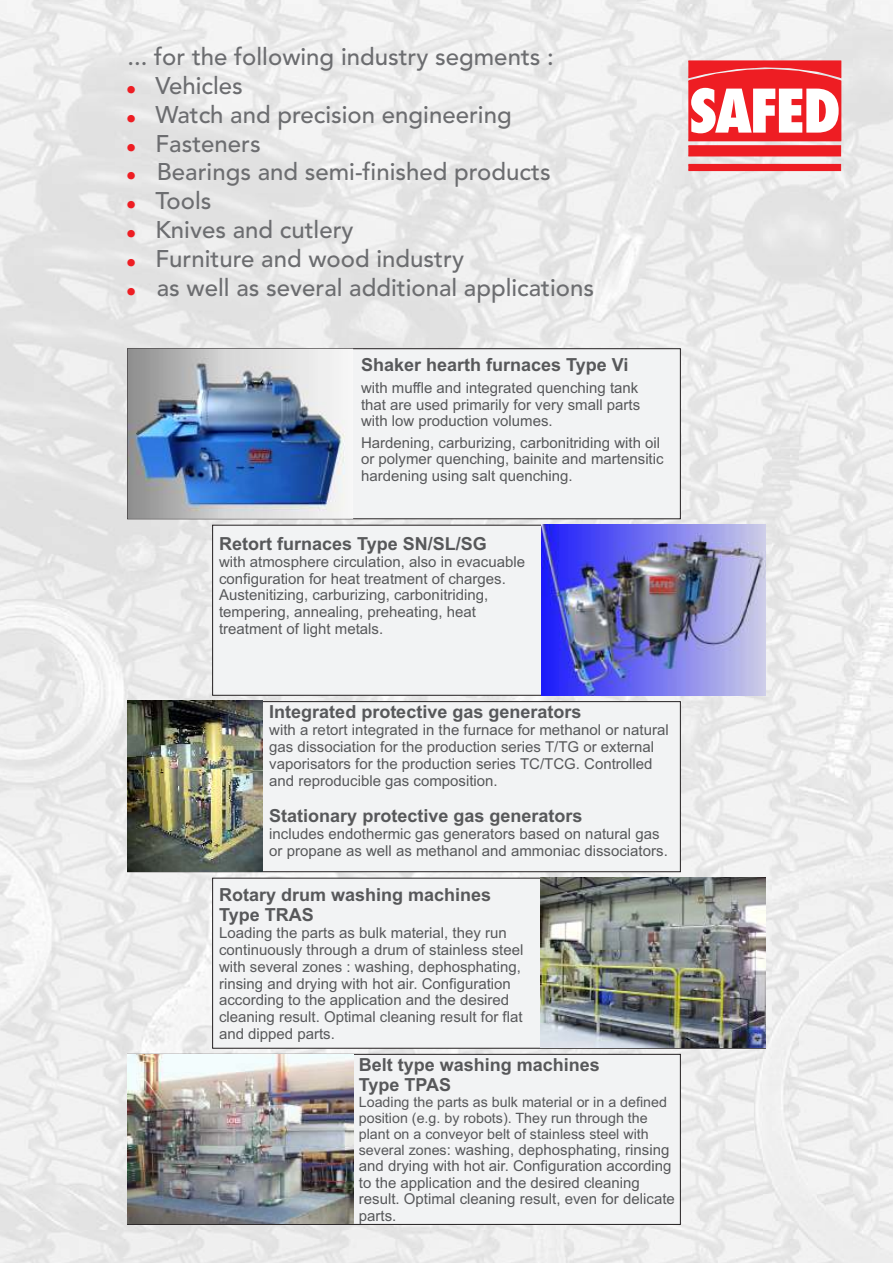
<style>
.page{position:relative;width:893px;height:1263px;background:#fff}
.page>*{position:absolute;margin:0;border:0;box-sizing:border-box;transform-origin:0 0}
.t1{font:500 24px/29px "Avenir LT";color:#6c6d70}
.t2{font:700 18px/20.1px "Arial";color:#57585a}
.t3{font:15px/16.8px "Arial";color:#57585a}
.t4{font:14.25px/15.6px "Arial";color:#57585a}
.s1{font-size:14.25px}
</style>
<div class="page">
<img style="left:0;top:0;width:893px;height:1263px">
<svg style="left:688px;top:163px;width:153px;height:9px"></svg>
<svg style="left:688px;top:53px;width:153px;height:104px"></svg>
<div style="left:127px;top:1054px;width:554px;height:171px;background:#f2f3f4"></div>
<div style="left:212px;top:878px;width:554px;height:170px;background:#f2f3f4"></div>
<div style="left:127px;top:701px;width:554px;height:171px;background:#f2f3f4"></div>
<div style="left:212px;top:525px;width:554px;height:171px;background:#f2f3f4"></div>
<div style="left:127px;top:348px;width:554px;height:171px;background:#f2f3f4"></div>
<img style="left:540px;top:878px;width:226px;height:169px">
<img style="left:128px;top:701px;width:135px;height:171px">
<img style="left:128px;top:1054px;width:225px;height:170px">
<img style="left:541px;top:525px;width:224px;height:170px">
<img style="left:128px;top:349px;width:225px;height:170px">
<svg style="left:128px;top:85px;width:7px;height:8px"></svg>
<svg style="left:128px;top:114px;width:7px;height:8px"></svg>
<svg style="left:128px;top:143px;width:7px;height:8px"></svg>
<svg style="left:128px;top:172px;width:7px;height:8px"></svg>
<svg style="left:128px;top:201px;width:7px;height:8px"></svg>
<svg style="left:128px;top:230px;width:7px;height:8px"></svg>
<svg style="left:128px;top:259px;width:7px;height:8px"></svg>
<svg style="left:128px;top:288px;width:7px;height:8px"></svg>
<h1 class="t1" style="left:155px;top:45px;width:440px;text-indent:-28px">... for the following industry segments :<br>Vehicles<br>Watch and precision engineering<br>Fasteners<br>Bearings and semi-finished products<br>Tools<br>Knives and cutlery<br>Furniture and wood industry<br>as well as several additional applications</h1>
<p class="t2" style="left:361px;top:356px;width:269px">Shaker hearth furnaces Type Vi</p>
<p class="t3" style="left:361px;top:380px;width:281px">with muffle and integrated quenching tank that are used primarily for very small parts with low production volumes.</p>
<p class="t3" style="left:361px;top:435px;width:304px">Hardening, carburizing, carbonitriding with oil or polymer quenching, bainite and martensitic hardening using salt quenching.</p>
<p class="t2" style="left:219px;top:535px;width:269px">Retort furnaces Type SN/SL/SG</p>
<p class="t3" style="left:219px;top:555px;width:307px">with atmosphere circulation, also in evacuable configuration for heat treatment of charges.<br>Austenitizing, carburizing, carbonitriding, tempering, annealing, preheating, heat treatment of light metals.</p>
<p class="t2" style="left:269px;top:703px;width:314px">Integrated protective gas generators</p>
<p class="t3" style="left:269px;top:723px;width:401px">with a retort integrated in the furnace for methanol or natural gas dissociation for the production series T/TG or external vaporisators for the production series TC/TCG. Controlled and reproducible gas composition.</p>
<p class="t2" style="left:269px;top:807px;width:315px">Stationary protective gas generators</p>
<p class="t3" style="left:269px;top:827px;width:400px">includes endothermic gas generators based on natural gas or propane as well as methanol and ammoniac dissociators.</p>
<p class="t2" style="left:219px;top:886px;width:274px">Rotary drum washing machines<br>Type TRAS</p>
<p class="t3" style="left:219px;top:926px;width:306px">Loading the parts as bulk material, they run continuously through a drum of stainless steel with several zones : washing, dephosphating, rinsing and drying with hot air. Configuration according to the application and the desired cleaning result. Optimal cleaning result for flat and dipped parts.</p>
<p class="t2" style="left:359px;top:1056px;width:243px">Belt type washing machines<br>Type TPAS</p>
<p class="t4" style="left:359px;top:1096px;width:310px">Loading the parts as bulk material or in a defined position (e.g. by robots). They run through the plant on a conveyor belt of stainless steel with</p>
<p class="t3" style="left:359px;top:1143px;width:317px;line-height:16.4px"><span class="s1">several zones</span>: washing, dephosphating, rinsing and drying with hot air. Configuration according to the application and the desired cleaning result. Optimal cleaning result, even for delicate parts.</p>
</div>
